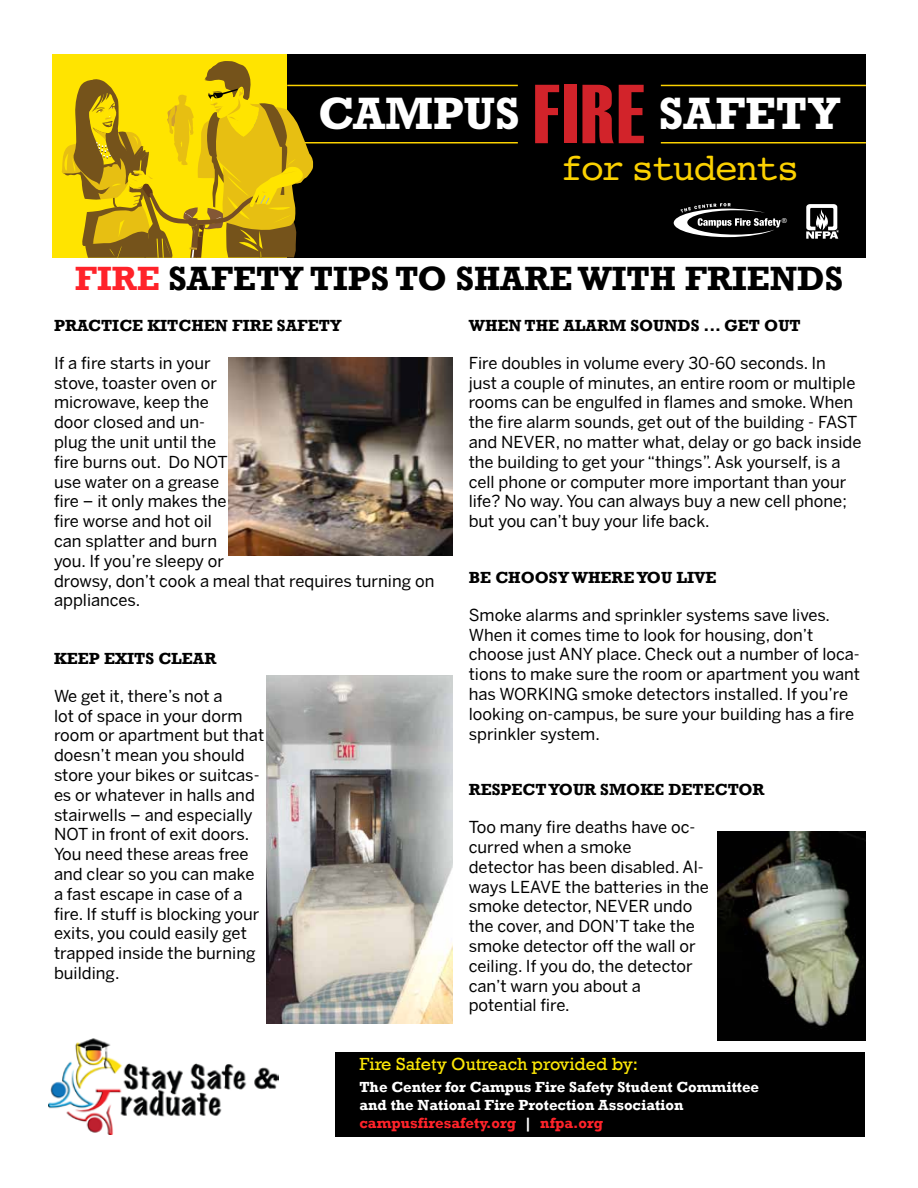
<style>
.page{position:relative;width:918px;height:1188px;background:#fff}
.page>*{position:absolute;margin:0;border:0;box-sizing:border-box;transform-origin:0 0}
.t1{font:700 46.05px "Rockwell";color:#fff}
.t2{font:37.95px "Courier";letter-spacing:-.06em;color:#fbd100}
.t3{font:700 34.5px "Rockwell";color:#000}
.t4{font:18px "Rockwell";color:#fce707}
.t5{font:16.5px/19.8px "Benton Sans";color:#000}
.t6{font:700 16.5px "Rockwell";color:#000}
.t7{font:700 15px/18px "Rockwell";color:#fff}
.t8{font:7.65px "Trebuchet MS";color:#fff}
.s1{font-family:"Haettenschweiler";font-weight:400;font-size:83.55px;color:#d2232a}
.s2{color:#ff232a}
</style>
<div class="page">
<div style="left:52px;top:54px;width:235px;height:204px;background:#ffe400"></div>
<div style="left:287px;top:54px;width:579px;height:204px;background:#000"></div>
<svg style="left:62px;top:61px;width:251px;height:197px"></svg>
<svg style="left:674px;top:203px;width:107px;height:34px"></svg>
<svg style="left:806px;top:204px;width:33px;height:35px"></svg>
<hr style="left:287px;top:85px;width:231px;height:1px;background:#fbd100">
<hr style="left:661px;top:85px;width:205px;height:1px;background:#fbd100">
<hr style="left:305px;top:142px;width:213px;height:1px;background:#fbd100">
<hr style="left:661px;top:142px;width:205px;height:1px;background:#fbd100">
<img style="left:229px;top:357px;width:223px;height:199px">
<img style="left:267px;top:675px;width:186px;height:349px">
<img style="left:718px;top:832px;width:148px;height:209px">
<div style="left:335px;top:1052px;width:530px;height:84px;background:#000"></div>
<img style="left:48px;top:1038px;width:230px;height:97px">
<h1 class="t1" style="left:318px;top:86px;width:524px">CAMPUS <span class="s1">FIRE</span> SAFETY</h1>
<h2 class="t2" style="left:561px;top:138px;width:240px">for students</h2>
<p class="t8" style="left:781px;top:216px;width:7px">®</p>
<h3 class="t3" style="left:75px;top:257px;width:770px"><span class="s2">FIRE</span> SAFETY TIPS TO SHARE WITH FRIENDS</h3>
<p class="t6" style="left:54px;top:316px;width:289px">PRACTICE KITCHEN FIRE SAFETY</p>
<p class="t5" style="left:54px;top:353px;width:382px">If a fire starts in your<br>stove, toaster oven or<br>microwave, keep the<br>door closed and un-<br>plug the unit until the<br>fire burns out. Do NOT<br>use water on a grease<br>fire – it only makes the<br>fire worse and hot oil<br>can splatter and burn<br>you. If you’re sleepy or<br>drowsy, don’t cook a meal that requires turning on appliances.</p>
<p class="t6" style="left:54px;top:649px;width:164px">KEEP EXITS CLEAR</p>
<p class="t5" style="left:54px;top:686px;width:212px">We get it, there’s not a<br>lot of space in your dorm room or apartment but that doesn’t mean you should store your bikes or suitcas&shy;es or whatever in halls and stairwells – and especially<br>NOT in front of exit doors.<br>You need these areas free and clear so you can make a fast escape in case of a fire. If stuff is blocking your exits, you could easily get trapped inside the burning building.</p>
<p class="t6" style="left:469px;top:316px;width:333px">WHEN THE ALARM SOUNDS ... GET OUT</p>
<p class="t5" style="left:469px;top:353px;width:394px">Fire doubles in volume every 30-60 seconds. In<br>just a couple of minutes, an entire room or multiple rooms can be engulfed in flames and smoke. When the fire alarm sounds, get out of the building - FAST and NEVER, no matter what, delay or go back inside the building to get your “things”. Ask yourself, is a cell phone or computer more important than your life? No way. You can always buy a new cell phone; but you can’t buy your life back.</p>
<p class="t6" style="left:469px;top:568px;width:249px">BE CHOOSY WHERE YOU LIVE</p>
<p class="t5" style="left:469px;top:605px;width:393px">Smoke alarms and sprinkler systems save lives.<br>When it comes time to look for housing, don’t choose just ANY place. Check out a number of loca&shy;tions to make sure the room or apartment you want has WORKING smoke detectors installed. If you’re looking on-campus, be sure your building has a fire sprinkler system.</p>
<p class="t6" style="left:469px;top:780px;width:297px">RESPECT YOUR SMOKE DETECTOR</p>
<p class="t5" style="left:469px;top:817px;width:242px">Too many fire deaths have oc&shy;curred when a smoke<br>detector has been disabled. Al&shy;ways LEAVE the batteries in the smoke detector, NEVER undo the cover, and DON’T take the smoke detector off the wall or ceiling. If you do, the detector can’t warn you about a potential fire.</p>
<p class="t4" style="left:360px;top:1054px;width:280px">Fire Safety Outreach provided by:</p>
<p class="t7" style="left:360px;top:1078px;width:401px">The Center for Campus Fire Safety Student Committee and the National Fire Protection Association <span class="s2">campusfiresafety.org</span> | <span class="s2">nfpa.org</span></p>
</div>
